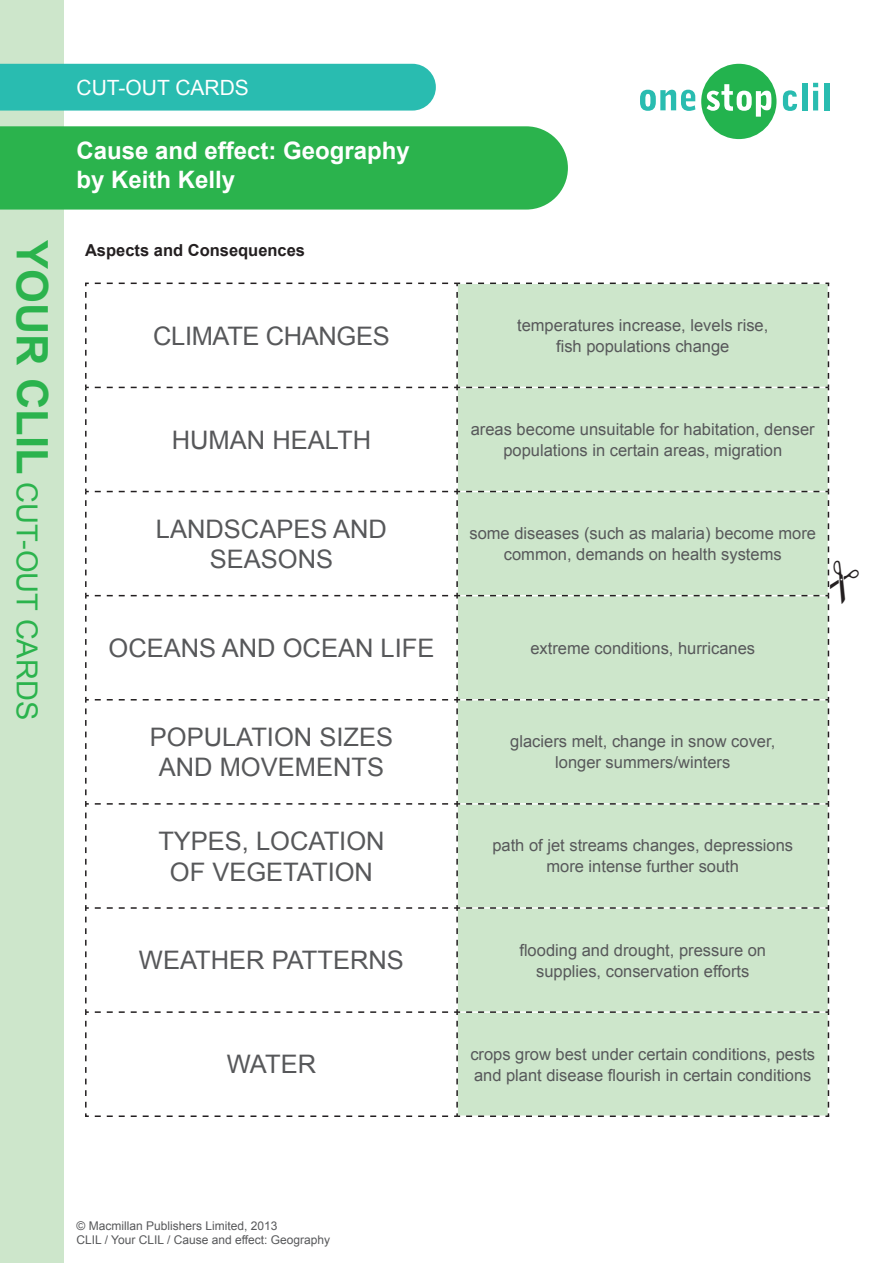
<style>
.page{position:relative;width:893px;height:1263px;background:#fff}
.page>*{position:absolute;margin:0;border:0;box-sizing:border-box;transform-origin:0 0}
.t1{font:28.95px "Arial";color:#2bb34d}
.Body_Palatino{font:25.5px/30.6px "Arial";color:#57585a;text-align:center}
.Body_Arial{font:25.5px "Arial";letter-spacing:-.015em;color:#57585a}
.t2{font:700 24px/28.8px "Arial";color:#fff}
.t3{font:21px "Arial";color:#fff}
.Body_Palatino-2{font:16.5px/21px "Arial";color:#57585a;text-align:center}
.Body_Arial-2{font:700 16.5px "Arial";color:#231f20}
.t4{font:12px/14.4px "Arial";color:#57585a}
.s1{font-weight:700;font-size:43.35px}
</style>
<div class="page">
<div style="left:0;top:0;width:64px;height:1263px;background:#cde6cb"></div>
<svg style="left:640px;top:90px;width:55px;height:21px"></svg>
<svg style="left:701px;top:64px;width:75px;height:75px"></svg>
<svg style="left:783px;top:90px;width:14px;height:21px"></svg>
<div style="left:802px;top:83px;width:5px;height:27px;background:#29bcb0"></div>
<svg style="left:813px;top:83px;width:5px;height:27px"></svg>
<div style="left:824px;top:83px;width:5px;height:27px;background:#29bcb0"></div>
<div style="left:0;top:126px;width:568px;height:84px;background:#2bb34d"></div>
<div style="left:0;top:64px;width:436px;height:47px;background:#29bcb0"></div>
<div style="left:458px;top:483px;width:370px;height:630px;background:#cde6cb"></div>
<hr style="left:457px;top:491px;width:371px;height:1px;background:#fff">
<hr style="left:457px;top:595px;width:371px;height:1px;background:#fff">
<hr style="left:457px;top:699px;width:371px;height:1px;background:#fff">
<hr style="left:457px;top:803px;width:371px;height:2px;background:#fff">
<hr style="left:457px;top:907px;width:371px;height:2px;background:#fff">
<hr style="left:457px;top:1011px;width:371px;height:2px;background:#fff">
<svg style="left:85px;top:282px;width:745px;height:201px"></svg>
<svg style="left:85px;top:489px;width:4px;height:98px"></svg>
<svg style="left:95px;top:489px;width:365px;height:98px"></svg>
<svg style="left:85px;top:593px;width:4px;height:98px"></svg>
<svg style="left:95px;top:593px;width:365px;height:98px"></svg>
<svg style="left:85px;top:697px;width:4px;height:98px"></svg>
<svg style="left:95px;top:697px;width:365px;height:98px"></svg>
<div style="left:466px;top:697px;width:363px;height:98px;background:#cde6cb"></div>
<svg style="left:85px;top:801px;width:4px;height:98px"></svg>
<svg style="left:95px;top:801px;width:365px;height:98px"></svg>
<div style="left:466px;top:801px;width:363px;height:98px;background:#cde6cb"></div>
<svg style="left:85px;top:905px;width:4px;height:98px"></svg>
<svg style="left:95px;top:905px;width:365px;height:98px"></svg>
<div style="left:466px;top:905px;width:363px;height:98px;background:#cde6cb"></div>
<svg style="left:95px;top:1009px;width:365px;height:98px"></svg>
<div style="left:466px;top:1009px;width:363px;height:98px;background:#cde6cb"></div>
<svg style="left:85px;top:1009px;width:4px;height:108px"></svg>
<svg style="left:95px;top:1113px;width:735px;height:4px"></svg>
<div style="left:466px;top:489px;width:364px;height:202px;background:#cde6cb"></div>
<p class="t3" style="left:77px;top:74px;width:174px">CUT-OUT CARDS</p>
<h3 class="t2" style="left:77px;top:137px;width:335px">Cause and effect: Geography by Keith Kelly</h3>
<p class="t1" style="left:46px;top:240px;width:481px;rotate:90deg"><span class="s1">YOUR CLIL</span> CUT-OUT CARDS</p>
<p class="Body_Arial-2" style="left:85px;top:239px;width:222px">Aspects and Consequences</p>
<p class="Body_Arial" style="left:153px;top:319px;width:238px">CLIMATE CHANGES</p>
<p class="Body_Palatino-2" style="left:517px;top:315px;width:253px">temperatures increase, levels rise,</p>
<p class="Body_Palatino-2" style="left:556px;top:336px;width:175px">fish populations change</p>
<p class="Body_Palatino" style="left:172px;top:425px;width:201px">HUMAN HEALTH</p>
<p class="Body_Palatino-2" style="left:471px;top:419px;width:345px">areas become unsuitable for habitation, denser populations in certain areas, migration</p>
<p class="Body_Palatino" style="left:156px;top:514px;width:232px">LANDSCAPES AND<br>SEASONS</p>
<p class="Body_Palatino-2" style="left:469px;top:523px;width:348px">some diseases (such as malaria) become more common, demands on health systems</p>
<p class="Body_Palatino" style="left:108px;top:633px;width:327px">OCEANS AND OCEAN LIFE</p>
<p class="Body_Palatino-2" style="left:530px;top:638px;width:226px">extreme conditions, hurricanes</p>
<p class="Body_Palatino" style="left:150px;top:722px;width:245px">POPULATION SIZES<br>AND MOVEMENTS</p>
<p class="Body_Palatino-2" style="left:510px;top:731px;width:267px">glaciers melt, change in snow cover,</p>
<p class="Body_Palatino-2" style="left:555px;top:752px;width:177px">longer summers/winters</p>
<p class="Body_Palatino" style="left:158px;top:826px;width:228px">TYPES, LOCATION<br>OF VEGETATION</p>
<p class="Body_Palatino-2" style="left:492px;top:835px;width:302px">path of jet streams changes, depressions</p>
<p class="Body_Palatino-2" style="left:546px;top:856px;width:194px">more intense further south</p>
<p class="Body_Palatino" style="left:139px;top:945px;width:266px">WEATHER PATTERNS</p>
<p class="Body_Palatino-2" style="left:519px;top:939px;width:248px">flooding and drought, pressure on</p>
<p class="Body_Palatino-2" style="left:536px;top:960px;width:215px">supplies, conservation efforts</p>
<p class="Body_Palatino" style="left:227px;top:1049px;width:91px">WATER</p>
<p class="Body_Palatino-2" style="left:470px;top:1043px;width:346px;text-align:left">crops grow best under certain conditions, pests and plant disease flourish in certain conditions</p>
<p class="t4" style="left:77px;top:1218px;width:255px">© Macmillan Publishers Limited, 2013<br>CLIL / Your CLIL / Cause and effect: Geography</p>
</div>
